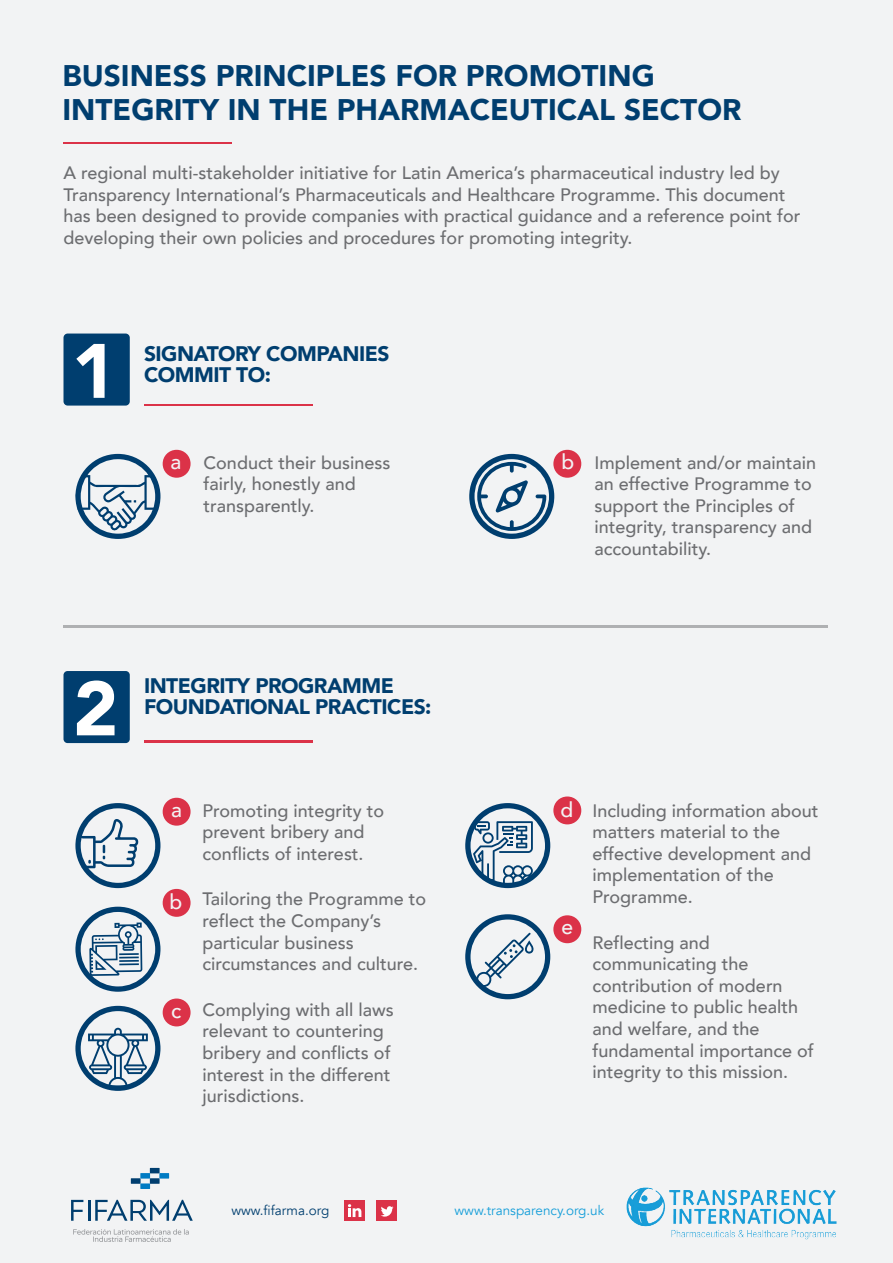
<style>
.page{position:relative;width:893px;height:1263px;background:#f2f3f4}
.page>*{position:absolute;margin:0;border:0;box-sizing:border-box;transform-origin:0 0}
.t1{font:900 76.2px "Avenir";color:#fff}
.t2{font:900 29.7px/34px "Avenir";color:#003e6f}
.t3{font:900 21px/21px "Avenir";letter-spacing:-.025em;color:#003e6f}
.t4{font:500 21px "Avenir";color:#f2f3f4}
.t5{font:500 18px/21.6px "Avenir";color:#6c6d70}
.t6{font:13.5px "Avenir";color:#169ed9}
.t7{font:13.5px "Avenir";color:#003e6f}
</style>
<div class="page">
<hr style="left:64px;top:143px;width:168px;height:1px;background:#db3248">
<hr style="left:144px;top:404px;width:169px;height:2px;background:#db3248">
<hr style="left:144px;top:740px;width:169px;height:1px;background:#db3248">
<div style="left:64px;top:333px;width:66px;height:73px;background:#003e6f;border-radius:4px"></div>
<hr style="left:144px;top:741px;width:169px;height:2px;background:#db3248">
<div style="left:64px;top:671px;width:66px;height:72px;background:#003e6f;border-radius:4px"></div>
<svg style="left:75px;top:1006px;width:85px;height:85px"></svg>
<svg style="left:75px;top:454px;width:86px;height:85px"></svg>
<svg style="left:75px;top:907px;width:86px;height:85px"></svg>
<hr style="left:119px;top:953px;width:20px;height:2px;background:#003e6f">
<hr style="left:119px;top:956px;width:20px;height:2px;background:#003e6f">
<hr style="left:119px;top:960px;width:20px;height:2px;background:#003e6f">
<hr style="left:119px;top:963px;width:20px;height:2px;background:#003e6f">
<svg style="left:465px;top:803px;width:85px;height:85px"></svg>
<svg style="left:469px;top:454px;width:85px;height:85px"></svg>
<div style="left:163px;top:450px;width:28px;height:28px;background:#db3248;border-radius:14px"></div>
<div style="left:553px;top:796px;width:28px;height:28px;background:#db3248;border-radius:14px"></div>
<div style="left:553px;top:915px;width:28px;height:28px;background:#db3248;border-radius:14px"></div>
<div style="left:163px;top:889px;width:28px;height:28px;background:#db3248;border-radius:14px"></div>
<div style="left:163px;top:998px;width:28px;height:28px;background:#db3248;border-radius:14px"></div>
<div style="left:163px;top:798px;width:28px;height:28px;background:#db3248;border-radius:14px"></div>
<hr style="left:63px;top:625px;width:765px;height:2px;background:#6c6d70">
<div style="left:553px;top:450px;width:28px;height:28px;background:#db3248;border-radius:14px"></div>
<svg style="left:465px;top:914px;width:85px;height:85px"></svg>
<svg style="left:75px;top:803px;width:86px;height:85px"></svg>
<img style="left:626px;top:1187px;width:211px;height:53px">
<div style="left:344px;top:1200px;width:21px;height:21px;background:#db3248"></div>
<svg style="left:348px;top:1204px;width:13px;height:13px"></svg>
<div style="left:376px;top:1200px;width:21px;height:21px;background:#db3248"></div>
<svg style="left:381px;top:1206px;width:12px;height:10px"></svg>
<svg style="left:73px;top:1229px;width:116px;height:13px"></svg>
<svg style="left:71px;top:1200px;width:12px;height:21px"></svg>
<svg style="left:95px;top:1200px;width:98px;height:21px"></svg>
<hr style="left:88px;top:1200px;width:2px;height:21px;background:#003e6f">
<svg style="left:131px;top:1168px;width:38px;height:21px"></svg>
<h2 class="t2" style="left:62px;top:58px;width:680px">BUSINESS PRINCIPLES FOR PROMOTING<br>INTEGRITY IN THE PHARMACEUTICAL SECTOR</h2>
<p class="t5" style="left:64px;top:161px;width:738px">A regional multi-stakeholder initiative for Latin America’s pharmaceutical industry led by Transparency International’s Pharmaceuticals and Healthcare Programme. This document has been designed to provide companies with practical guidance and a reference point for developing their own policies and procedures for promoting integrity.</p>
<h1 class="t1" style="left:72px;top:306px;width:47px">1</h1>
<p class="t3" style="left:144px;top:342px;width:247px">SIGNATORY COMPANIES<br>COMMIT TO:</p>
<p class="t4" style="left:171px;top:443px;width:12px">a</p>
<p class="t5" style="left:204px;top:451px;width:188px">Conduct their business fairly, honestly and transparently.</p>
<p class="t4" style="left:561px;top:443px;width:14px">b</p>
<p class="t5" style="left:594px;top:451px;width:223px">Implement and/or maintain an effective Programme to support the Principles of integrity, transparency and accountability.</p>
<h1 class="t1" style="left:73px;top:643px;width:47px">2</h1>
<p class="t3" style="left:144px;top:675px;width:289px">INTEGRITY PROGRAMME<br>FOUNDATIONAL PRACTICES:</p>
<p class="t4" style="left:171px;top:791px;width:12px">a</p>
<p class="t4" style="left:170px;top:884px;width:14px">b</p>
<p class="t4" style="left:171px;top:992px;width:12px">c</p>
<p class="t5" style="left:203px;top:798px;width:183px">Promoting integrity to prevent bribery and conflicts of interest.</p>
<p class="t5" style="left:203px;top:887px;width:225px">Tailoring the Programme to reflect the Company’s particular business circumstances and culture.</p>
<p class="t5" style="left:203px;top:998px;width:193px">Complying with all laws relevant to countering bribery and conflicts of interest in the different jurisdictions.</p>
<p class="t4" style="left:560px;top:791px;width:14px">d</p>
<p class="t4" style="left:561px;top:909px;width:13px">e</p>
<p class="t5" style="left:593px;top:798px;width:228px">Including information about matters material to the effective development and implementation of the<br>Programme.</p>
<p class="t5" style="left:593px;top:930px;width:223px">Reflecting and communicating the contribution of modern medicine to public health and welfare, and the fundamental importance of integrity to this mission.</p>
<p class="t7" style="left:231px;top:1203px;width:99px">www.fifarma.org</p>
<p class="t6" style="left:454px;top:1203px;width:151px">www.transparency.org.uk</p>
</div>
